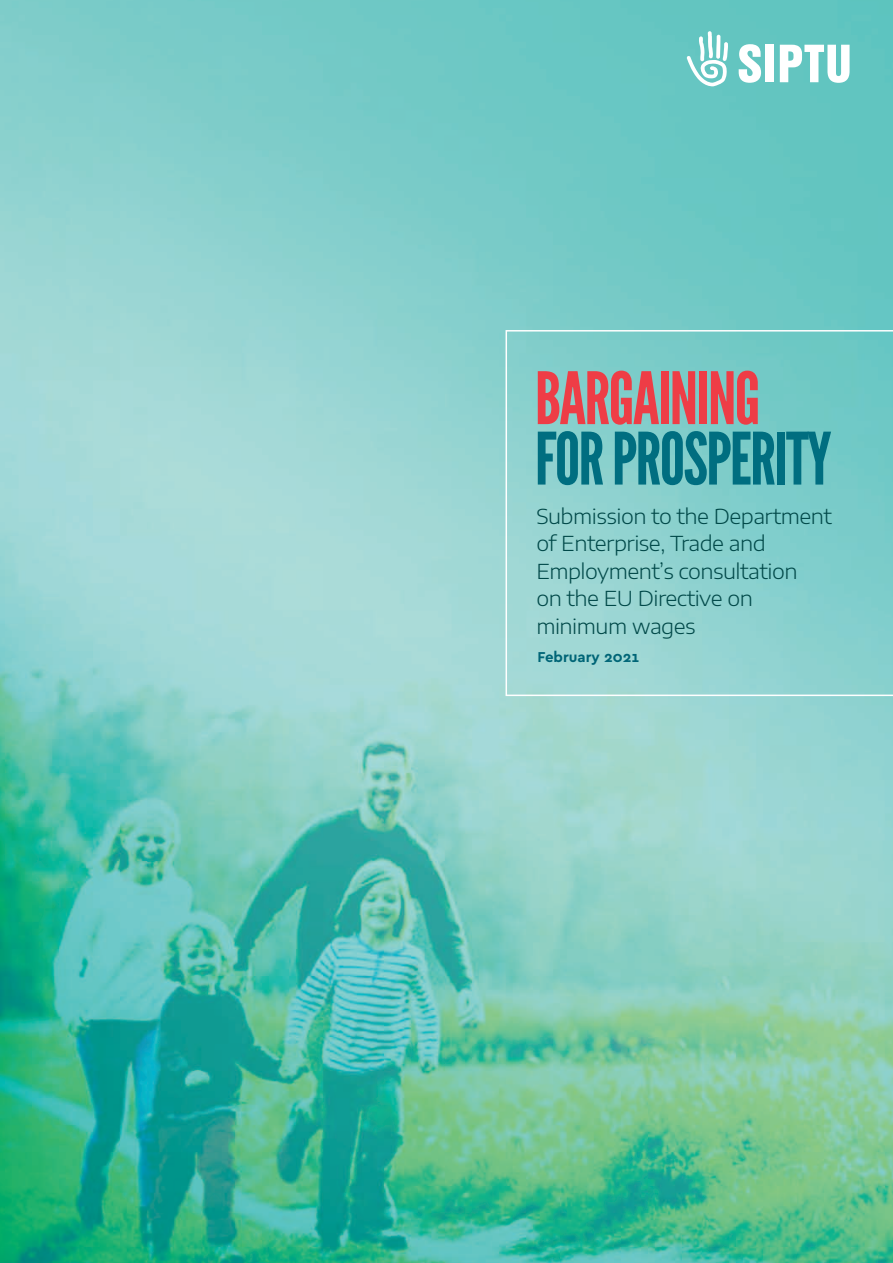
<style>
.page{position:relative;width:893px;height:1263px;background:#fff}
.page>*{position:absolute;margin:0;border:0;box-sizing:border-box;transform-origin:0 0}
.t1{font:72px "League Gothic";letter-spacing:-.025em;color:#006e80}
.t2{font:72px "League Gothic";letter-spacing:-.025em;color:#ee3d46}
.t3{font:300 20.7px/27.5px "Encode Sans Expanded";letter-spacing:-.025em;color:#004848}
.t4{font:700 15px "Cera GR";color:#006577}
</style>
<div class="page">
<img style="left:0;top:0;width:893px;height:1263px">
<svg style="left:687px;top:31px;width:41px;height:55px"></svg>
<svg style="left:739px;top:44px;width:22px;height:39px"></svg>
<div style="left:766px;top:45px;width:8px;height:37px;background:#fff"></div>
<svg style="left:780px;top:45px;width:70px;height:38px"></svg>
<svg style="left:506px;top:330px;width:387px;height:366px;background:#88d0cd"></svg>
<h1 class="t2" style="left:535px;top:371px;width:227px">BARGAINING</h1>
<h1 class="t1" style="left:535px;top:432px;width:298px">FOR PROSPERITY</h1>
<p class="t3" style="left:536px;top:502px;width:297px">Submission to the Department of Enterprise, Trade and<br>Employment’s consultation<br>on the EU Directive on minimum wages</p>
<p class="t4" style="left:537px;top:651px;width:103px">February 2021</p>
</div>
